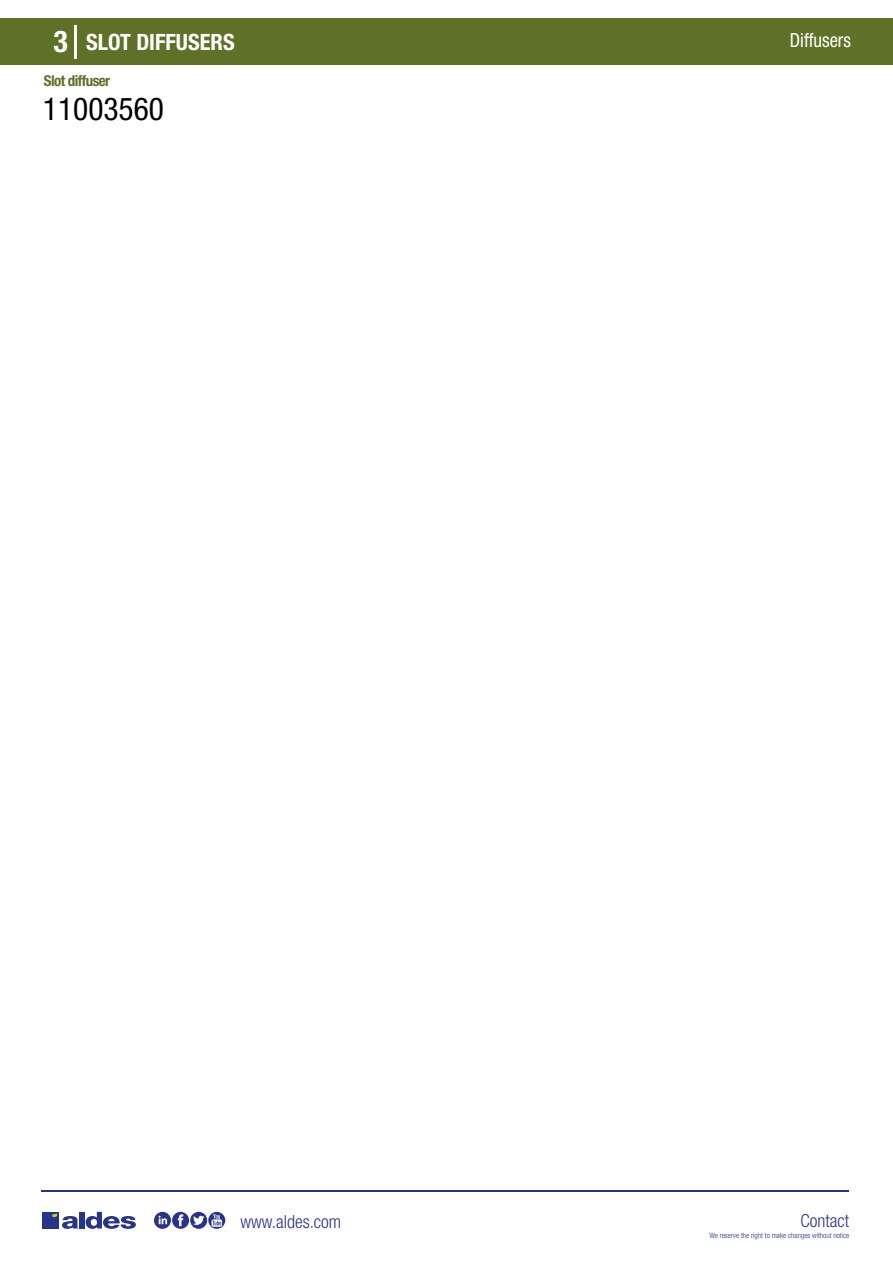
<style>
.page{position:relative;width:893px;height:1263px;background:#fff}
.page>*{position:absolute;margin:0;border:0;box-sizing:border-box;transform-origin:0 0}
.t1{font:condensed 31.5px "Helvetica Neue LT Std";color:#000}
.t2{font:700 condensed 30px "Helvetica Neue LT Std";color:#fff}
.t3{font:700 condensed 22.5px "Helvetica Neue LT Std";color:#fff}
.t4{font:condensed 19.5px "Helvetica Neue LT Std";color:#fff;scale:.95 1}
.t5{font:300 condensed 18px "Helvetica Neue";color:#28348b}
.t6{font:700 condensed 15px "Helvetica Neue LT Std";letter-spacing:-.035em;color:#5d7227}
.t7{font:300 condensed 7.5px "Helvetica Neue";color:#28348b}
</style>
<div class="page">
<div style="left:0;top:18px;width:893px;height:46px;background:#5d7227"></div>
<hr style="left:74px;top:25px;width:2px;height:33px;background:#fff">
<hr style="left:41px;top:1190px;width:808px;height:1px;background:#28348b">
<svg style="left:154px;top:1212px;width:71px;height:17px"></svg>
<div style="left:42px;top:1212px;width:17px;height:16px;background:#28348b"></div>
<div style="left:79px;top:1212px;width:5px;height:16px;background:#28348b"></div>
<svg style="left:86px;top:1212px;width:50px;height:17px"></svg>
<svg style="left:52px;top:1213px;width:26px;height:16px"></svg>
<h2 class="t2" style="left:54px;top:24px;width:16px">3</h2>
<h3 class="t3" style="left:86px;top:28px;width:150px">SLOT DIFFUSERS</h3>
<h3 class="t4" style="left:790px;top:29px;width:66px">Diffusers</h3>
<h3 class="t6" style="left:44px;top:71px;width:68px">Slot diffuser</h3>
<h1 class="t1" style="left:43px;top:91px;width:122px">11003560</h1>
<h3 class="t5" style="left:240px;top:1211px;width:102px">www.aldes.com</h3>
<h3 class="t5" style="left:800px;top:1211px;width:50px">Contact</h3>
<p class="t7" style="left:709px;top:1230px;width:141px">We reserve the right to make changes without notice</p>
</div>
